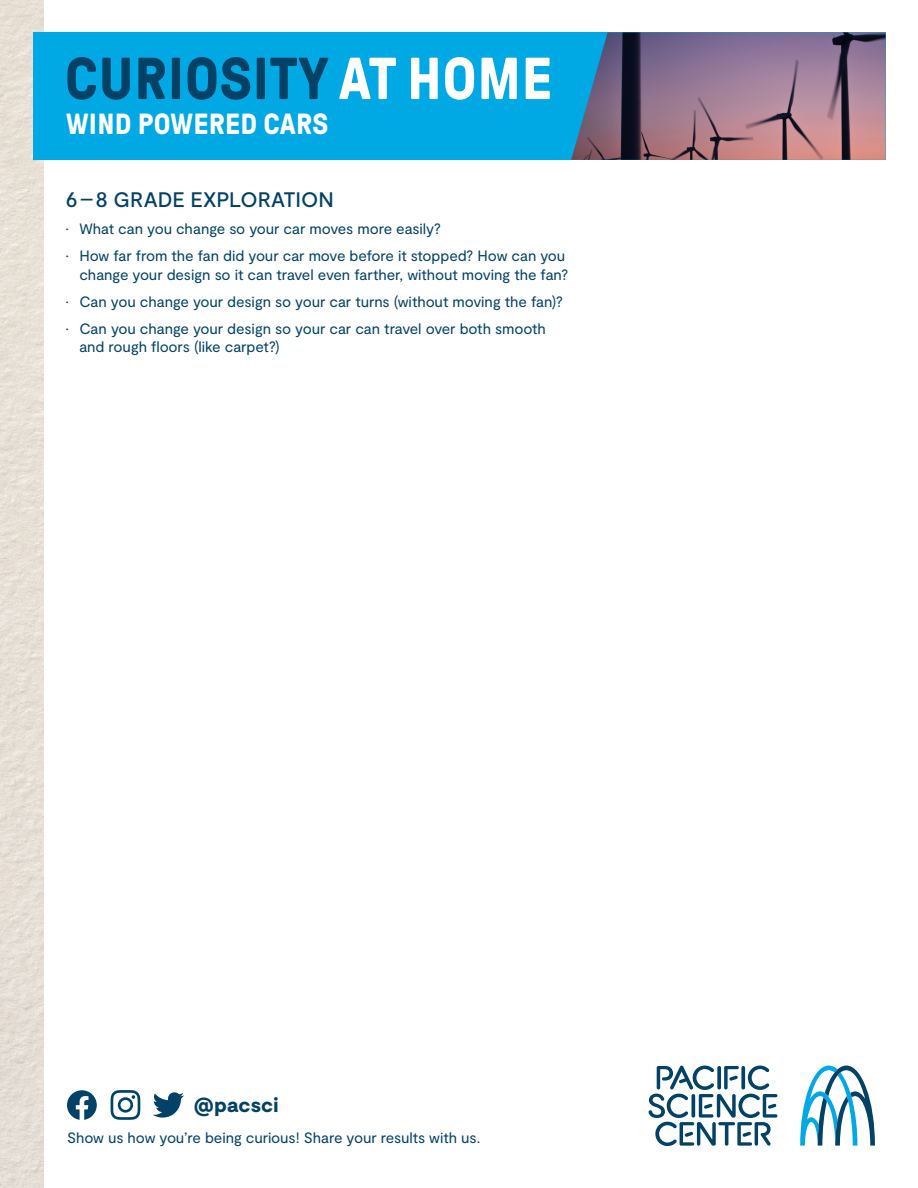
<style>
.page{position:relative;width:918px;height:1188px;background:#fff}
.page>*{position:absolute;margin:0;border:0;box-sizing:border-box;transform-origin:0 0}
.t1{font:700 59.1px "GT Pressura";letter-spacing:.01em;color:#024266}
.t2{font:700 29.1px "GT Pressura";letter-spacing:.01em;color:#fff}
.t3{font:500 21px "Moderat";color:#024266}
.t4{font:900 20.4px "Moderat";letter-spacing:.01em;color:#024266}
.t5{font:15px/18.8px "Moderat";letter-spacing:-.01em;color:#024266;text-align:right}
.s1{color:#fff}
</style>
<div class="page">
<img style="left:0;top:0;width:44px;height:1188px">
<svg style="left:800px;top:1066px;width:75px;height:80px"></svg>
<svg style="left:648px;top:1065px;width:129px;height:81px"></svg>
<svg style="left:153px;top:1092px;width:31px;height:26px"></svg>
<svg style="left:111px;top:1090px;width:29px;height:30px"></svg>
<svg style="left:67px;top:1090px;width:30px;height:30px"></svg>
<div style="left:33px;top:32px;width:853px;height:128px;background:#00a8e4"></div>
<img style="left:571px;top:32px;width:315px;height:128px">
<p class="t1" style="left:65px;top:47px;width:489px">CURIOSITY <span class="s1">AT HOME</span></p>
<p class="t2" style="left:66px;top:108px;width:264px">WIND POWERED CARS</p>
<p class="t3" style="left:66px;top:187px;width:269px">6–8 GRADE EXPLORATION</p>
<p class="t5" style="left:66px;top:220px;width:377px">• What can you change so your car moves more easily?</p>
<p class="t5" style="left:66px;top:247px;width:504px">• How far from the fan did your car move before it stopped? How can you change your design so it can travel even farther, without moving the fan?</p>
<p class="t5" style="left:66px;top:292px;width:499px">• Can you change your design so your car turns (without moving the fan)?</p>
<p class="t5" style="left:79px;top:319px;width:468px;text-align:left;text-indent:-14px">• Can you change your design so your car can travel over both smooth and rough floors (like carpet?)</p>
<p class="t4" style="left:194px;top:1093px;width:86px">@pacsci</p>
<p class="t5" style="left:67px;top:1129px;width:415px">Show us how you’re being curious! Share your results with us.</p>
</div>
